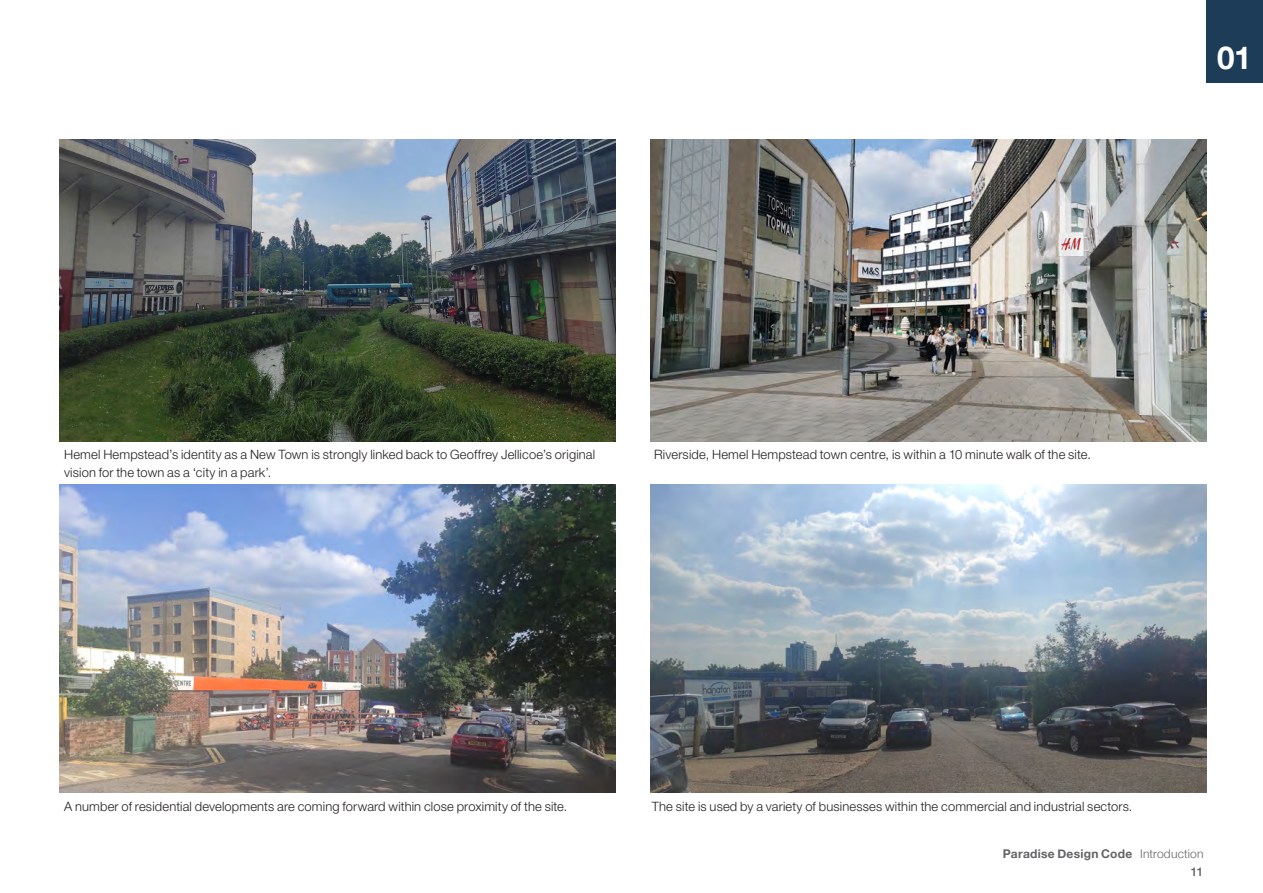
<style>
.page{position:relative;width:1263px;height:893px;background:#fff}
.page>*{position:absolute;margin:0;border:0;box-sizing:border-box;transform-origin:0 0}
.t1{font:700 31.5px "Helvetica Neue";color:#fff}
.CAPTION_bottom{font:300 12.9px/17.7px "Helvetica Neue LT Std";letter-spacing:.01em;color:#231f20}
.t2{font:700 12px/17.5px "Helvetica Neue";letter-spacing:.02em;color:#636366;text-align:right}
.s1{font-weight:300}
.s2{font-weight:500}
</style>
<div class="page">
<div style="left:1206px;top:0;width:57px;height:82px;background:#1c3c57"></div>
<img style="left:650px;top:484px;width:556px;height:308px">
<img style="left:650px;top:140px;width:556px;height:301px">
<img style="left:60px;top:484px;width:555px;height:308px">
<img style="left:60px;top:140px;width:555px;height:301px">
<h1 class="t1" style="left:1217px;top:33px;width:36px">01</h1>
<p class="CAPTION_bottom" style="left:64px;top:446px;width:533px">Hemel Hempstead’s identity as a New Town is strongly linked back to Geoffrey Jellicoe’s original vision for the town as a ‘city in a park’.</p>
<p class="CAPTION_bottom" style="left:654px;top:446px;width:438px">Riverside, Hemel Hempstead town centre, is within a 10 minute walk of the site.</p>
<p class="CAPTION_bottom" style="left:64px;top:797px;width:505px">A number of residential developments are coming forward within close proximity of the site.</p>
<p class="CAPTION_bottom" style="left:652px;top:797px;width:482px">The site is used by a variety of businesses within the commercial and industrial sectors.</p>
<p class="t2" style="left:1003px;top:846px;width:202px">Paradise Design Code <span class="s1">Introduction<br></span><span class="s2">11</span></p>
</div>
